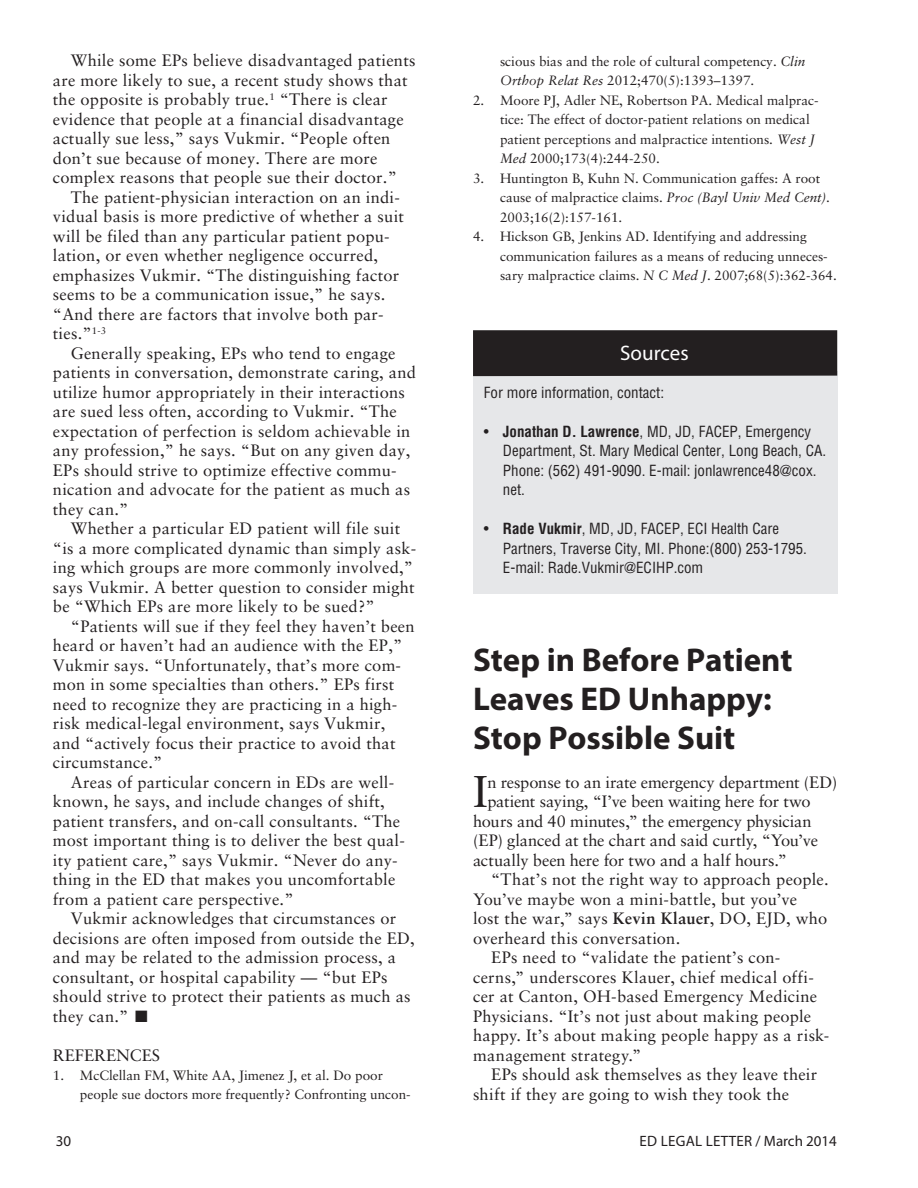
<style>
.page{position:relative;width:918px;height:1188px;background:#fff}
.page>*{position:absolute;margin:0;border:0;box-sizing:border-box;transform-origin:0 0}
.t1{font:44.4px "Sabon";color:#231f20}
.t2{font:700 33px/39px "Myriad Pro";color:#231f20}
.t3{font:21px "Myriad Pro";color:#fff}
.t4{font:16.5px/19.5px "Sabon";letter-spacing:.015em;color:#231f20}
.t5{font:16.5px "Sabon";letter-spacing:-.01em;color:#231f20}
.t6{font:16.5px "Sabon";letter-spacing:-.005em;color:#231f20}
.t7{font:16.5px "Sabon";letter-spacing:-.015em;color:#231f20}
.t8{font:condensed 15px/19.5px "Helvetica";color:#231f20}
.t9{font:15px "Myriad Pro";letter-spacing:.02em;color:#231f20}
.t10{font:13.5px/19.5px "Sabon";color:#231f20}
.s1{font-style:italic}
.s2{font-weight:700}
</style>
<div class="page">
<div style="left:473px;top:372px;width:364px;height:222px;background:#e6e7e9"></div>
<div style="left:473px;top:330px;width:364px;height:46px;background:#231f20"></div>
<p class="t4" style="left:53px;top:50px;width:364px;text-indent:18px">While some EPs believe disadvantaged patients are more likely to sue, a recent study shows that the opposite is probably true.<sup>1</sup> “There is clear evidence that people at a financial disadvantage actually sue less,” says Vukmir. “People often don’t sue because of money. There are more complex reasons that people sue their doctor.”</p>
<p class="t4" style="left:53px;top:187px;width:353px;text-indent:18px">The patient-physician interaction on an indi&shy;vidual basis is more predictive of whether a suit will be filed than any particular patient popu&shy;lation, or even whether negligence occurred, emphasizes Vukmir. “The distinguishing factor seems to be a communication issue,” he says. “And there are factors that involve both par&shy;ties.”<sup>1-3</sup></p>
<p class="t4" style="left:53px;top:343px;width:365px;text-indent:18px">Generally speaking, EPs who tend to engage patients in conversation, demonstrate caring, and utilize humor appropriately in their interactions are sued less often, according to Vukmir. “The expectation of perfection is seldom achievable in any profession,” he says. “But on any given day, EPs should strive to optimize effective commu&shy;nication and advocate for the patient as much as they can.”</p>
<p class="t4" style="left:53px;top:518px;width:365px;text-indent:18px">Whether a particular ED patient will file suit “is a more complicated dynamic than simply ask&shy;ing which groups are more commonly involved,” says Vukmir. A better question to consider might be “Which EPs are more likely to be sued?”</p>
<p class="t4" style="left:53px;top:616px;width:363px;text-indent:18px">“Patients will sue if they feel they haven’t been heard or haven’t had an audience with the EP,” Vukmir says. “Unfortunately, that’s more com&shy;mon in some specialties than others.” EPs first need to recognize they are practicing in a high&shy;risk medical-legal environment, says Vukmir, and “actively focus their practice to avoid that circumstance.”</p>
<p class="t4" style="left:53px;top:772px;width:353px;text-indent:18px">Areas of particular concern in EDs are well&shy;known, he says, and include changes of shift, patient transfers, and on-call consultants. “The most important thing is to deliver the best qual&shy;ity patient care,” says Vukmir. “Never do any&shy;thing in the ED that makes you uncomfortable from a patient care perspective.”</p>
<p class="t4" style="left:53px;top:908px;width:363px;text-indent:18px">Vukmir acknowledges that circumstances or decisions are often imposed from outside the ED, and may be related to the admission process, a consultant, or hospital capability — “but EPs should strive to protect their patients as much as they can.” ■</p>
<p class="t4" style="left:53px;top:1045px;width:109px">REFERENCES</p>
<p class="t10" style="left:80px;top:1065px;width:332px;text-indent:-27px">1. McClellan FM, White AA, Jimenez J, et al. Do poor people sue doctors more frequently? Confronting uncon-</p>
<p class="t10" style="left:500px;top:51px;width:307px">scious bias and the role of cultural competency. <span class="s1">Clin<br>Orthop Relat Res</span> 2012;470(5):1393–1397.</p>
<p class="t10" style="left:500px;top:90px;width:320px;text-indent:-27px">2. Moore PJ, Adler NE, Robertson PA. Medical malprac&shy;tice: The effect of doctor-patient relations on medical patient perceptions and malpractice intentions. <span class="s1">West J Med</span> 2000;173(4):244-250.</p>
<p class="t10" style="left:500px;top:168px;width:331px;text-indent:-27px">3. Huntington B, Kuhn N. Communication gaffes: A root cause of malpractice claims. <span class="s1">Proc (Bayl Univ Med Cent)</span>.<br>2003;16(2):157-161.</p>
<p class="t10" style="left:500px;top:227px;width:338px;text-indent:-27px">4. Hickson GB, Jenkins AD. Identifying and addressing communication failures as a means of reducing unneces&shy;sary malpractice claims. <span class="s1">N C Med J</span>. 2007;68(5):362-364.</p>
<p class="t3" style="left:620px;top:340px;width:70px">Sources</p>
<p class="t8" style="left:484px;top:382px;width:182px">For more information, contact:</p>
<p class="t8" style="left:503px;top:421px;width:325px;text-indent:-19px">• <span class="s2">Jonathan D. Lawrence</span>, MD, JD, FACEP, Emergency Department, St. Mary Medical Center, Long Beach, CA.<br>Phone: (562) 491-9090. E-mail: jonlawrence48@cox. net.</p>
<p class="t8" style="left:503px;top:519px;width:306px;text-indent:-19px">• <span class="s2">Rade Vukmir</span>, MD, JD, FACEP, ECI Health Care<br>Partners, Traverse City, MI. Phone:(800) 253-1795.<br>E-mail: Rade.Vukmir@ECIHP.com</p>
<h2 class="t2" style="left:473px;top:639px;width:321px">Step in Before Patient<br>Leaves ED Unhappy:<br>Stop Possible Suit</h2>
<h1 class="t1" style="left:473px;top:765px;width:16px">I</h1>
<p class="t5" style="left:487px;top:772px;width:351px">n response to an irate emergency department (ED)</p>
<p class="t7" style="left:487px;top:791px;width:325px">patient saying, “I’ve been waiting here for two</p>
<p class="t5" style="left:473px;top:811px;width:340px">hours and 40 minutes,” the emergency physician</p>
<p class="t6" style="left:473px;top:830px;width:347px">(EP) glanced at the chart and said curtly, “You’ve</p>
<p class="t6" style="left:473px;top:850px;width:315px">actually been here for two and a half hours.”</p>
<p class="t4" style="left:491px;top:869px;width:339px">“That’s not the right way to approach people.</p>
<p class="t4" style="left:473px;top:889px;width:326px">You’ve maybe won a mini-battle, but you’ve</p>
<p class="t4" style="left:473px;top:908px;width:356px">lost the war,” says <span class="s2">Kevin Klauer</span>, DO, EJD, who</p>
<p class="t4" style="left:473px;top:928px;width:209px">overheard this conversation.</p>
<p class="t4" style="left:491px;top:947px;width:291px">EPs need to “validate the patient’s con-</p>
<p class="t4" style="left:473px;top:967px;width:342px">cerns,” underscores Klauer, chief medical offi-</p>
<p class="t4" style="left:473px;top:986px;width:346px">cer at Canton, OH-based Emergency Medicine</p>
<p class="t4" style="left:473px;top:1006px;width:340px">Physicians. “It’s not just about making people</p>
<p class="t4" style="left:473px;top:1025px;width:358px">happy. It’s about making people happy as a risk-</p>
<p class="t4" style="left:473px;top:1045px;width:170px">management strategy.”</p>
<p class="t4" style="left:491px;top:1064px;width:328px">EPs should ask themselves as they leave their</p>
<p class="t4" style="left:473px;top:1084px;width:317px">shift if they are going to wish they took the</p>
<p class="t9" style="left:56px;top:1132px;width:17px">30</p>
<p class="t9" style="left:640px;top:1132px;width:199px">ED LEGAL LETTER / March 2014</p>
</div>
